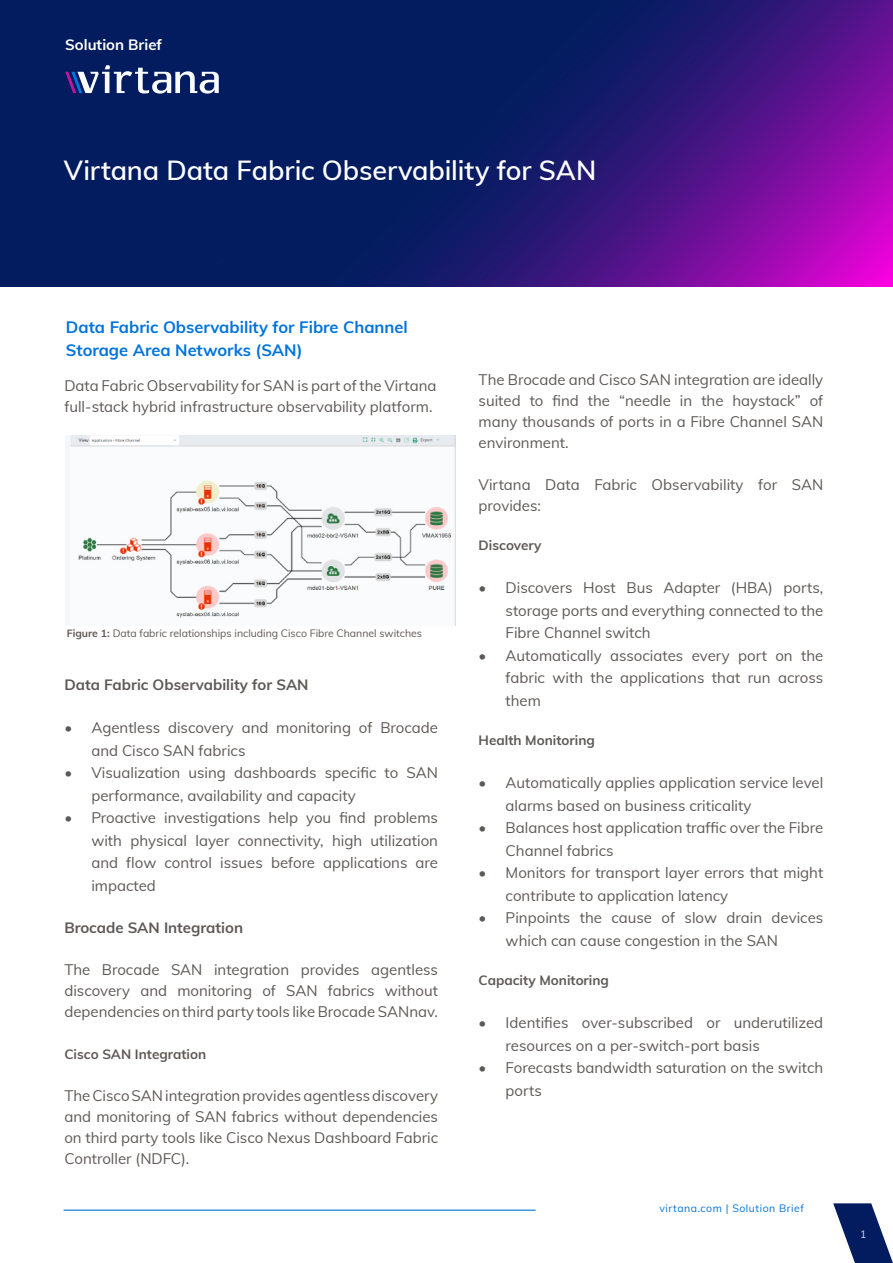
<style>
.page{position:relative;width:893px;height:1263px;background:#fff}
.page>*{position:absolute;margin:0;border:0;box-sizing:border-box;transform-origin:0 0}
.title-italic-medium{font:600 27px "Muli";letter-spacing:-.005em;color:#fff}
.Section_Heading{font:700 16.5px/22.5px "Muli";color:#0073dd}
.Body_Copy{font:15px/22.5px "Muli";color:#5d5856}
.Body_Copy-2{font:700 15px "Muli";color:#5d5856}
.t1{font:700 15px "Muli";color:#fff}
.Body_Copy-3{font:700 13.5px "Muli";color:#5d5856}
.Body_Copy-4{font:10.5px "Muli";color:#5d5856}
.t2{font:10.5px "Muli";letter-spacing:.05em;color:#0073dd}
.t3{font:10.5px "Muli";color:#d2dae7}
.s1{font-weight:700}
</style>
<div class="page">
<svg style="left:0;top:0;width:893px;height:44px;background:#101a67"></svg>
<hr style="left:64px;top:1209px;width:472px;height:2px;background:#0073dd">
<svg style="left:833px;top:1203px;width:60px;height:60px"></svg>
<svg style="left:0;top:44px;width:893px;height:243px;background:#1b196c"></svg>
<svg style="left:0;top:49px;width:893px;height:237px;background:#271772"></svg>
<svg style="left:0;top:53px;width:893px;height:230px;background:#231870"></svg>
<svg style="left:0;top:57px;width:893px;height:224px;background:#231870"></svg>
<svg style="left:0;top:61px;width:893px;height:218px;background:#271772"></svg>
<svg style="left:0;top:65px;width:893px;height:211px;background:#37167b"></svg>
<svg style="left:0;top:68px;width:893px;height:174px;background:#241971"></svg>
<img style="left:66px;top:436px;width:389px;height:189px">
<p class="t1" style="left:65px;top:34px;width:98px">Solution Brief</p>
<p class="title-italic-medium" style="left:64px;top:151px;width:534px">Virtana Data Fabric Observability for SAN</p>
<p class="Section_Heading" style="left:66px;top:315px;width:343px">Data Fabric Observability for Fibre Channel<br>Storage Area Networks (SAN)</p>
<p class="Body_Copy" style="left:64px;top:374px;width:374px;line-height:21px">Data Fabric Observability for SAN is part of the Virtana full-stack hybrid infrastructure observability platform.</p>
<p class="Body_Copy-4" style="left:67px;top:626px;width:357px"><span class="s1">Figure 1:</span> Data fabric relationships including Cisco Fibre Channel switches</p>
<p class="Body_Copy-2" style="left:64px;top:673px;width:246px">Data Fabric Observability for SAN</p>
<p class="Body_Copy" style="left:91px;top:716px;width:348px;text-indent:-27px">• Agentless discovery and monitoring of Brocade and Cisco SAN fabrics</p>
<p class="Body_Copy" style="left:91px;top:761px;width:348px;text-indent:-27px">• Visualization using dashboards specific to SAN performance, availability and capacity</p>
<p class="Body_Copy" style="left:91px;top:806px;width:348px;text-align:justify;text-indent:-27px">• Proactive investigations help you find problems with physical layer connectivity, high utilization and flow control issues before applications are impacted</p>
<p class="Body_Copy-2" style="left:64px;top:916px;width:180px">Brocade SAN Integration</p>
<p class="Body_Copy" style="left:64px;top:958px;width:375px;line-height:21px;text-align:justify">The Brocade SAN integration provides agentless discovery and monitoring of SAN fabrics without dependencies on third party tools like Brocade SANnav.</p>
<p class="Body_Copy-3" style="left:64px;top:1044px;width:143px">Cisco SAN Integration</p>
<p class="Body_Copy" style="left:64px;top:1084px;width:375px;line-height:21px;text-align:justify">The Cisco SAN integration provides agentless discovery and monitoring of SAN fabrics without dependencies on third party tools like Cisco Nexus Dashboard Fabric Controller (NDFC).</p>
<p class="Body_Copy" style="left:479px;top:368px;width:346px;line-height:21px;text-align:justify">The Brocade and Cisco SAN integration are ideally suited to find the “needle in the haystack” of many thousands of ports in a Fibre Channel SAN environment.</p>
<p class="Body_Copy" style="left:479px;top:473px;width:346px;line-height:21px">Virtana Data Fabric Observability for SAN provides:</p>
<p class="Body_Copy-3" style="left:479px;top:535px;width:64px">Discovery</p>
<p class="Body_Copy" style="left:506px;top:576px;width:319px;text-align:justify;text-indent:-27px">• Discovers Host Bus Adapter (HBA) ports, storage ports and everything connected to the Fibre Channel switch</p>
<p class="Body_Copy" style="left:506px;top:643px;width:319px;text-align:justify;text-indent:-27px">• Automatically associates every port on the fabric with the applications that run across them</p>
<p class="Body_Copy-3" style="left:479px;top:730px;width:118px">Health Monitoring</p>
<p class="Body_Copy" style="left:506px;top:771px;width:319px;text-indent:-27px">• Automatically applies application service level alarms based on business criticality</p>
<p class="Body_Copy" style="left:506px;top:816px;width:319px;text-indent:-27px">• Balances host application traffic over the Fibre<br>Channel fabrics</p>
<p class="Body_Copy" style="left:506px;top:861px;width:319px;text-indent:-27px">• Monitors for transport layer errors that might contribute to application latency</p>
<p class="Body_Copy" style="left:506px;top:906px;width:319px;text-indent:-27px">• Pinpoints the cause of slow drain devices which can cause congestion in the SAN</p>
<p class="Body_Copy-3" style="left:479px;top:970px;width:132px">Capacity Monitoring</p>
<p class="Body_Copy" style="left:506px;top:1011px;width:319px;text-indent:-27px">• Identifies over-subscribed or underutilized resources on a per-switch-port basis</p>
<p class="Body_Copy" style="left:506px;top:1056px;width:319px;text-indent:-27px">• Forecasts bandwidth saturation on the switch ports</p>
<p class="t2" style="left:659px;top:1201px;width:146px">virtana.com | Solution Brief</p>
<p class="t3" style="left:860px;top:1227px;width:8px">1</p>
</div>
